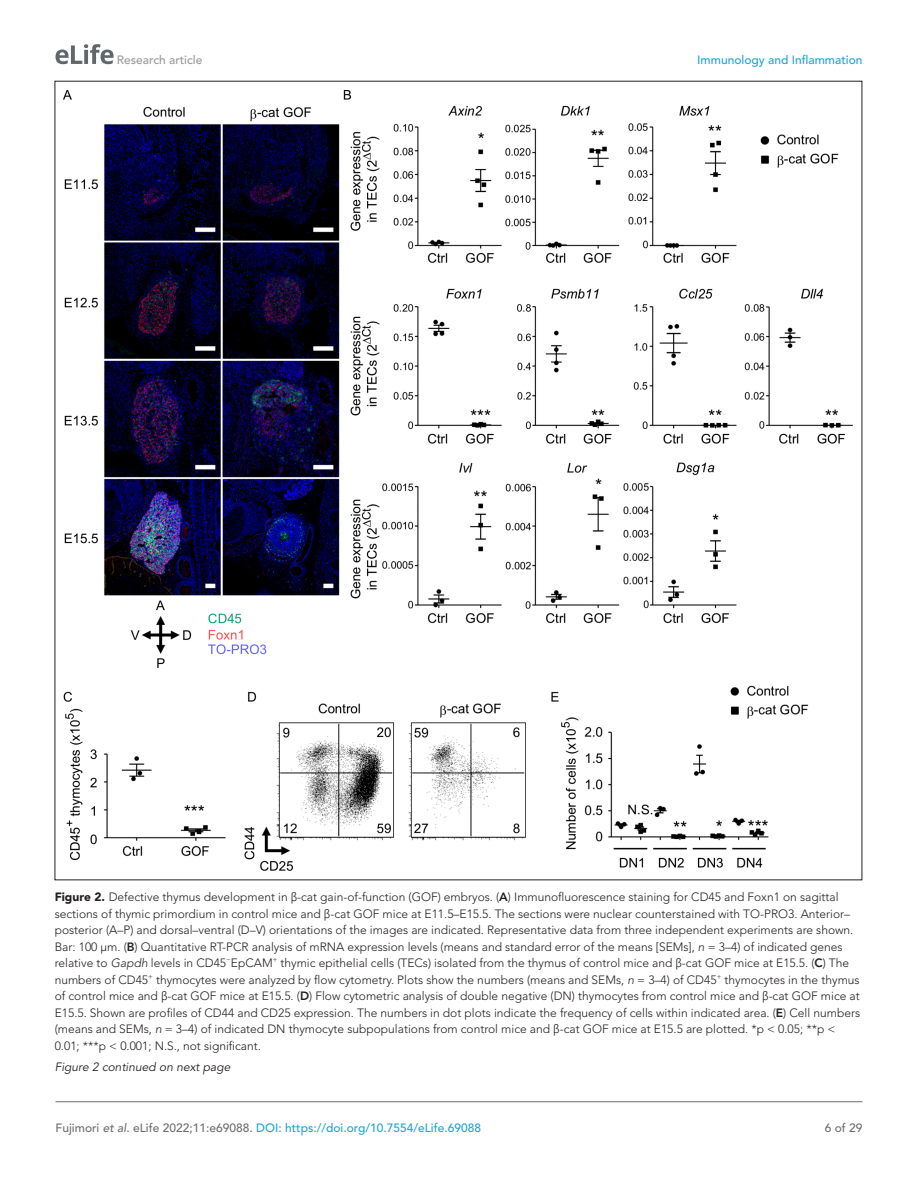
<style>
.page{position:relative;width:918px;height:1188px;background:#fff}
.page>*{position:absolute;margin:0;border:0;box-sizing:border-box;transform-origin:0 0}
.t1{font:300 12px/16.5px "Avenir LT Std";color:#231f20}
.t2{font:500 12px "Avenir LT Std";color:#1ea4d7}
.t3{font:italic 12px "Avenir LT Std";color:#231f20}
.t4{font:500 12px "Avenir LT Std";color:#9a9a9a}
.t5{font:500 12px "Avenir LT Std";color:#6e6e70}
.s1{font-weight:900}
.s2{font-family:"Segoe UI"}
.s3{font-weight:800}
.s4{font-style:italic}
.s5{color:#6e6e70}
.s6{font-style:italic;color:#6e6e70}
</style>
<div class="page">
<svg style="left:56px;top:44px;width:58px;height:20px"></svg>
<hr style="left:56px;top:1101px;width:806px;height:1px;background:#6e6e70">
<img style="left:64px;top:90px;width:789px;height:781px">
<p class="t4" style="left:117px;top:53px;width:87px">Research article</p>
<p class="t2" style="left:697px;top:53px;width:167px">Immunology and Inflammation</p>
<p class="t1" style="left:55px;top:889px;width:807px"><span class="s1">Figure 2.</span> Defective thymus development in <span class="s2">β</span>-cat gain-of-function (GOF) embryos. (<span class="s3">A</span>) Immunofluorescence staining for CD45 and Foxn1 on sagittal sections of thymic primordium in control mice and <span class="s2">β</span>-cat GOF mice at E11.5–E15.5. The sections were nuclear counterstained with TO-PRO3. Anterior– posterior (A–P) and dorsal–ventral (D–V) orientations of the images are indicated. Representative data from three independent experiments are shown.<br>Bar: 100 μm. (<span class="s3">B</span>) Quantitative RT-PCR analysis of mRNA expression levels (means and standard error of the means [SEMs], <span class="s4">n</span> = 3–4) of indicated genes relative to <span class="s4">Gapdh</span> levels in CD45<sup>−</sup>EpCAM<sup>+</sup> thymic epithelial cells (TECs) isolated from the thymus of control mice and <span class="s2">β</span>-cat GOF mice at E15.5. (<span class="s3">C</span>) The numbers of CD45<sup>+</sup> thymocytes were analyzed by flow cytometry. Plots show the numbers (means and SEMs, <span class="s4">n</span> = 3–4) of CD45<sup>+</sup> thymocytes in the thymus of control mice and <span class="s2">β</span>-cat GOF mice at E15.5. (<span class="s3">D</span>) Flow cytometric analysis of double negative (DN) thymocytes from control mice and <span class="s2">β</span>-cat GOF mice at E15.5. Shown are profiles of CD44 and CD25 expression. The numbers in dot plots indicate the frequency of cells within indicated area. (<span class="s3">E</span>) Cell numbers (means and SEMs, <span class="s4">n</span> = 3–4) of indicated DN thymocyte subpopulations from control mice and <span class="s2">β</span>-cat GOF mice at E15.5 are plotted. *p &lt; 0.05; **p &lt; 0.01; ***p &lt; 0.001; N.S., not significant.</p>
<p class="t3" style="left:55px;top:1060px;width:177px">Figure 2 continued on next page</p>
<p class="t2" style="left:56px;top:1121px;width:427px"><span class="s5">Fujimori</span> <span class="s6">et al</span><span class="s5">. eLife 2022;11:e69088.</span> DOI: https://doi.org/10.7554/eLife.69088</p>
<p class="t5" style="left:825px;top:1121px;width:39px">6 of 29</p>
</div>
